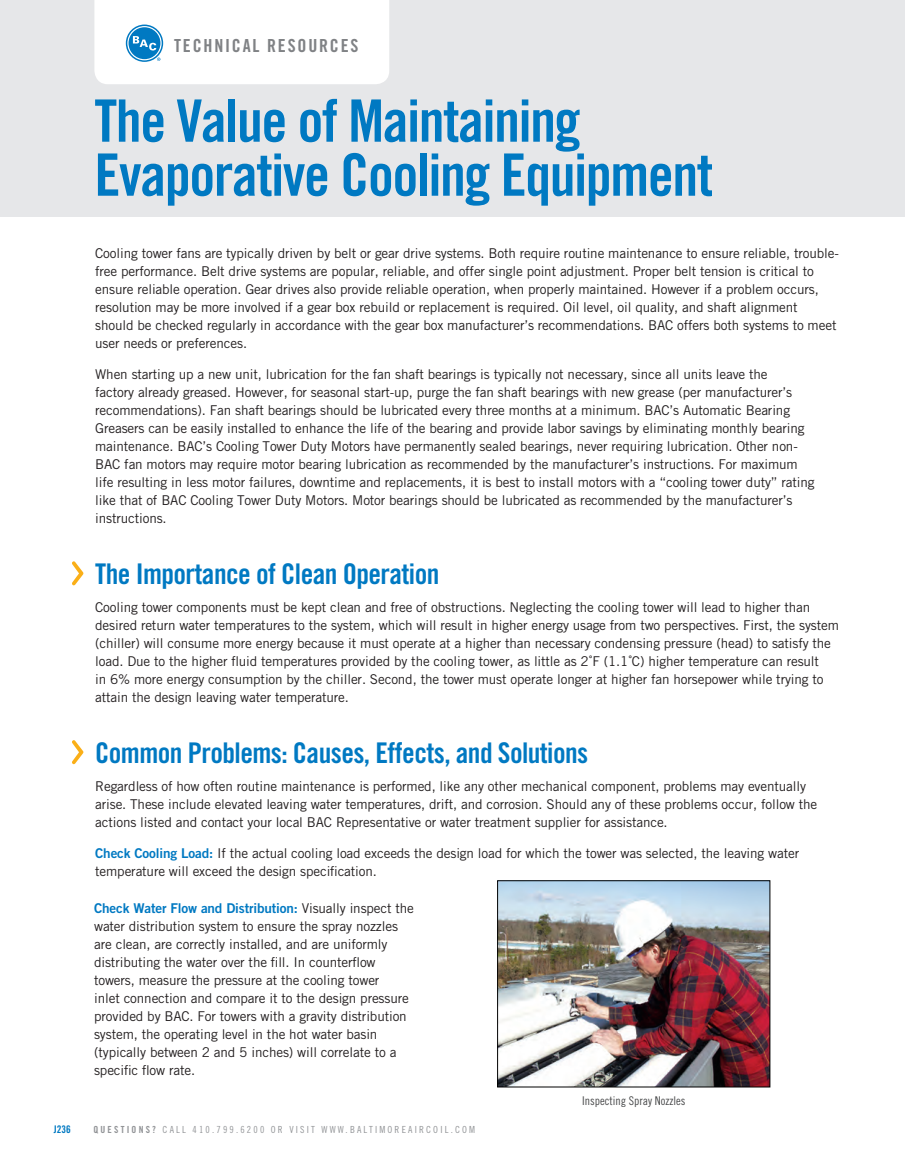
<style>
.page{position:relative;width:905px;height:1175px;background:#fff}
.page>*{position:absolute;margin:0;border:0;box-sizing:border-box;transform-origin:0 0}
.t1{font:58.5px/54px "Trade Gothic Bold Cond Twenty";letter-spacing:-.025em;color:#0079c2}
.t2{font:28.5px "Trade Gothic Bold Cond Twenty";letter-spacing:-.02em;color:#0079c2}
.t3{font:18px "Trade Gothic Bold Cond Twenty";letter-spacing:.1em;color:#808285}
.body-after-subhead{font:13.5px/18px "Trade Gothic";letter-spacing:-.01em;color:#231f20}
.figure_table_title{font:12px "Trade Gothic Cond Eighteen";color:#4b4c4d}
.t4{font:10.5px "Trade Gothic Bold Cond Twenty";color:#0079c2}
.t5{font:9.75px "Trade Gothic Cond Eighteen";letter-spacing:.225em;color:#939598}
.s1{font-family:"Gotham Rounded";font-size:55.5px;color:#faaf18}
.s2{font-family:"Trade Gothic Bold Two";color:#0079c2}
.s3{font-family:"Trade Gothic Bold Cond Twenty"}
</style>
<div class="page">
<div style="left:0;top:0;width:904px;height:217px;background:#e6e7e9"></div>
<div style="left:94px;top:0;width:295px;height:84px;background:#fff"></div>
<img style="left:499px;top:882px;width:269px;height:203px">
<div style="left:497px;top:880px;width:273px;height:207px;border:1px solid #000"></div>
<h3 class="t3" style="left:174px;top:34px;width:186px">TECHNICAL RESOURCES</h3>
<p class="t1" style="left:94px;top:93px;width:620px">The Value of Maintaining<br>Evaporative Cooling Equipment</p>
<p class="body-after-subhead" style="left:95px;top:243px;width:745px">Cooling tower fans are typically driven by belt or gear drive systems. Both require routine maintenance to ensure reliable, trouble&shy;free performance. Belt drive systems are popular, reliable, and offer single point adjustment. Proper belt tension is critical to ensure reliable operation. Gear drives also provide reliable operation, when properly maintained. However if a problem occurs, resolution may be more involved if a gear box rebuild or replacement is required. Oil level, oil quality, and shaft alignment should be checked regularly in accordance with the gear box manufacturer’s recommendations. BAC offers both systems to meet user needs or preferences.</p>
<p class="body-after-subhead" style="left:95px;top:365px;width:721px">When starting up a new unit, lubrication for the fan shaft bearings is typically not necessary, since all units leave the<br>factory already greased. However, for seasonal start-up, purge the fan shaft bearings with new grease (per manufacturer’s recommendations). Fan shaft bearings should be lubricated every three months at a minimum. BAC’s Automatic Bearing Greasers can be easily installed to enhance the life of the bearing and provide labor savings by eliminating monthly bearing maintenance. BAC’s Cooling Tower Duty Motors have permanently sealed bearings, never requiring lubrication. Other non-BAC fan motors may require motor bearing lubrication as recommended by the manufacturer’s instructions. For maximum life resulting in less motor failures, downtime and replacements, it is best to install motors with a “cooling tower duty” rating like that of BAC Cooling Tower Duty Motors. Motor bearings should be lubricated as recommended by the manufacturer’s instructions.</p>
<p class="t2" style="left:68px;top:556px;width:373px"><span class="s1">›</span> The Importance of Clean Operation</p>
<p class="body-after-subhead" style="left:95px;top:598px;width:745px">Cooling tower components must be kept clean and free of obstructions. Neglecting the cooling tower will lead to higher than desired return water temperatures to the system, which will result in higher energy usage from two perspectives. First, the system (chiller) will consume more energy because it must operate at a higher than necessary condensing pressure (head) to satisfy the load. Due to the higher fluid temperatures provided by the cooling tower, as little as 2˚F (1.1˚C) higher temperature can result<br>in 6% more energy consumption by the chiller. Second, the tower must operate longer at higher fan horsepower while trying to attain the design leaving water temperature.</p>
<p class="t2" style="left:68px;top:735px;width:521px"><span class="s1">›</span> Common Problems: Causes, Effects, and Solutions</p>
<p class="body-after-subhead" style="left:95px;top:776px;width:723px">Regardless of how often routine maintenance is performed, like any other mechanical component, problems may eventually arise. These include elevated leaving water temperatures, drift, and corrosion. Should any of these problems occur, follow the actions listed and contact your local BAC Representative or water treatment supplier for assistance.</p>
<p class="body-after-subhead" style="left:95px;top:844px;width:705px"><span class="s2">Check Cooling Load:</span> If the actual cooling load exceeds the design load for which the tower was selected, the leaving water temperature will exceed the design specification.</p>
<p class="body-after-subhead" style="left:94px;top:899px;width:321px"><span class="s2">Check Water Flow and Distribution:</span> Visually inspect the water distribution system to ensure the spray nozzles are clean, are correctly installed, and are uniformly distributing the water over the fill. In counterflow towers, measure the pressure at the cooling tower<br>inlet connection and compare it to the design pressure provided by BAC. For towers with a gravity distribution system, the operating level in the hot water basin (typically between 2 and 5 inches) will correlate to a specific flow rate.</p>
<p class="figure_table_title" style="left:582px;top:1093px;width:105px">Inspecting Spray Nozzles</p>
<p class="t4" style="left:54px;top:1122px;width:18px">J236</p>
<p class="t5" style="left:93px;top:1123px;width:383px"><span class="s3">QUESTIONS?</span> CALL 410.799.6200 OR VISIT WWW.BALTIMOREAIRCOIL.COM</p>
</div>
